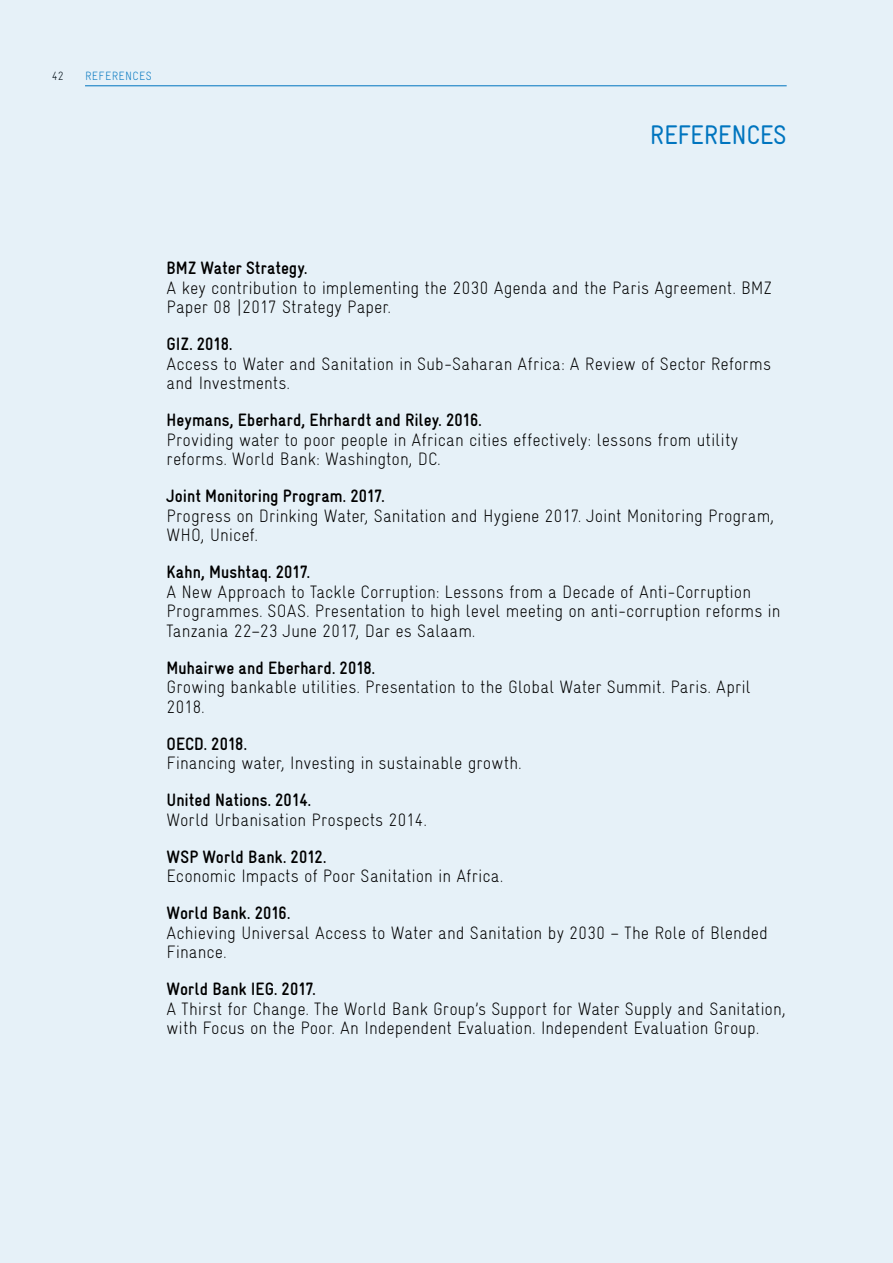
<style>
.page{position:relative;width:893px;height:1263px;background:#fff}
.page>*{position:absolute;margin:0;border:0;box-sizing:border-box;transform-origin:0 0}
.t1{font:condensed 27px "Gravur";letter-spacing:-.01em;color:#0075bf}
.t2{font:300 condensed 18px/19.5px "Gravur";color:#000}
.t3{font:700 condensed 18px "Gravur";color:#000}
.t4{font:300 condensed 12px "Gravur";letter-spacing:.04em;color:#0075bf}
.t5{font:300 condensed 12px "Gravur";color:#000}
</style>
<div class="page">
<div style="left:0;top:0;width:892px;height:1263px;background:#e6f1f8"></div>
<p class="t5" style="left:52px;top:69px;width:14px">42</p>
<p class="t4" style="left:85px;top:69px;width:68px">REFERENCES</p>
<h1 class="t1" style="left:650px;top:120px;width:138px">REFERENCES</h1>
<p class="t3" style="left:167px;top:258px;width:142px">BMZ Water Strategy.</p>
<p class="t2" style="left:167px;top:278px;width:607px">A key contribution to implementing the 2030 Agenda and the Paris Agreement. BMZ<br>Paper 08 |2017 Strategy Paper.</p>
<p class="t3" style="left:167px;top:334px;width:67px">GIZ. 2018.</p>
<p class="t2" style="left:167px;top:354px;width:606px">Access to Water and Sanitation in Sub-Saharan Africa: A Review of Sector Reforms and Investments.</p>
<p class="t3" style="left:167px;top:410px;width:317px">Heymans, Eberhard, Ehrhardt and Riley. 2016.</p>
<p class="t2" style="left:167px;top:430px;width:573px">Providing water to poor people in African cities effectively: lessons from utility reforms. World Bank: Washington, DC.</p>
<p class="t3" style="left:167px;top:486px;width:220px">Joint Monitoring Program. 2017.</p>
<p class="t2" style="left:167px;top:506px;width:609px">Progress on Drinking Water, Sanitation and Hygiene 2017. Joint Monitoring Program,<br>WHO, Unicef.</p>
<p class="t3" style="left:167px;top:562px;width:145px">Kahn, Mushtaq. 2017.</p>
<p class="t2" style="left:167px;top:582px;width:616px">A New Approach to Tackle Corruption: Lessons from a Decade of Anti-Corruption<br>Programmes. SOAS. Presentation to high level meeting on anti-corruption reforms in<br>Tanzania 22–23 June 2017, Dar es Salaam.</p>
<p class="t3" style="left:167px;top:658px;width:210px">Muhairwe and Eberhard. 2018.</p>
<p class="t2" style="left:167px;top:677px;width:586px">Growing bankable utilities. Presentation to the Global Water Summit. Paris. April<br>2018.</p>
<p class="t3" style="left:167px;top:734px;width:82px">OECD. 2018.</p>
<p class="t2" style="left:167px;top:753px;width:357px">Financing water, Investing in sustainable growth.</p>
<p class="t3" style="left:167px;top:790px;width:146px">United Nations. 2014.</p>
<p class="t2" style="left:167px;top:810px;width:262px">World Urbanisation Prospects 2014.</p>
<p class="t3" style="left:167px;top:847px;width:161px">WSP World Bank. 2012.</p>
<p class="t2" style="left:167px;top:866px;width:338px">Economic Impacts of Poor Sanitation in Africa.</p>
<p class="t3" style="left:167px;top:903px;width:125px">World Bank. 2016.</p>
<p class="t2" style="left:167px;top:923px;width:603px">Achieving Universal Access to Water and Sanitation by 2030 – The Role of Blended<br>Finance.</p>
<p class="t3" style="left:167px;top:979px;width:151px">World Bank IEG. 2017.</p>
<p class="t2" style="left:167px;top:999px;width:621px">A Thirst for Change. The World Bank Group’s Support for Water Supply and Sanitation, with Focus on the Poor. An Independent Evaluation. Independent Evaluation Group.</p>
</div>
